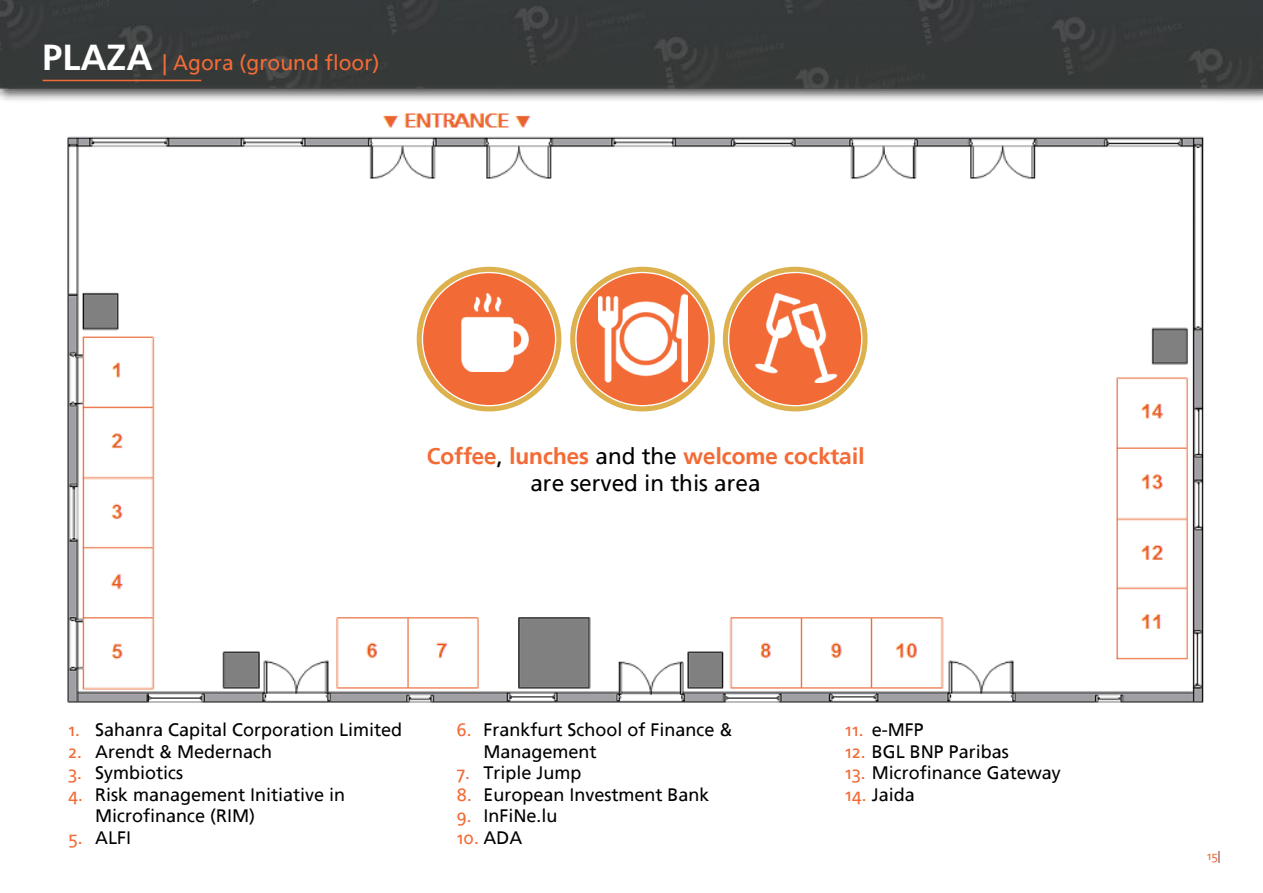
<style>
.page{position:relative;width:1263px;height:893px;background:#fff}
.page>*{position:absolute;margin:0;border:0;box-sizing:border-box;transform-origin:0 0}
.t1{font:700 22.5px/27px "Frutiger Linotype";color:#f36b36;text-align:center}
.t2{font:21px "Frutiger Linotype";color:#f36b36}
.t3{font:18px/21.6px "Frutiger Linotype";color:#000}
.t4{font:18px "Frutiger Linotype";color:#000101}
.t5{font:18px "Frutiger Linotype";color:#010000}
.t6{font:18px "Frutiger Linotype";color:#f36b36}
.t7{font:12px "Frutiger Linotype";color:#f36b36}
.s1{font-weight:700;font-size:36px;color:#fff}
.s2{font-weight:400;color:#000}
.s3{color:#f36b36}
.s4{color:#000}
.s5{color:#8b4f5d}
</style>
<div class="page">
<img style="left:0;top:0;width:1263px;height:101px">
<hr style="left:43px;top:80px;width:158px;height:1px;background:#f36b36">
<img style="left:67px;top:113px;width:1137px;height:590px">
<svg style="left:419px;top:269px;width:140px;height:140px"></svg>
<div style="left:417px;top:267px;width:144px;height:144px;border:5px solid #ddb24e;border-radius:50%"></div>
<div style="left:423px;top:273px;width:132px;height:132px;background:#f26a36;border-radius:50%"></div>
<img style="left:461px;top:294px;width:68px;height:77px">
<svg style="left:725px;top:269px;width:140px;height:140px"></svg>
<div style="left:723px;top:267px;width:144px;height:144px;border:5px solid #ddb24e;border-radius:50%"></div>
<div style="left:729px;top:273px;width:132px;height:132px;background:#f26a36;border-radius:50%"></div>
<img style="left:754px;top:294px;width:84px;height:88px">
<svg style="left:573px;top:269px;width:139px;height:140px"></svg>
<div style="left:570px;top:267px;width:145px;height:144px;border:5px solid #ddb24e;border-radius:50%"></div>
<div style="left:577px;top:273px;width:131px;height:132px;background:#f26a36;border-radius:50%"></div>
<img style="left:599px;top:294px;width:88px;height:88px">
<p class="t2" style="left:43px;top:50px;width:339px"><span class="s1">PLAZA</span> | Agora (ground floor)</p>
<p class="t1" style="left:427px;top:442px;width:439px">Coffee<span class="s2">,</span> lunches <span class="s2">and the</span> welcome cocktail <span class="s2">are served in this area</span></p>
<p class="t3" style="left:68px;top:719px;width:336px"><span class="s3">1.</span> Sahanra Capital Corporation Limited</p>
<p class="t3" style="left:68px;top:740px;width:206px"><span class="s3">2.</span> Arendt &amp; Medernach</p>
<p class="t3" style="left:68px;top:762px;width:117px"><span class="s3">3.</span> Symbiotics</p>
<p class="t3" style="left:95px;top:784px;width:252px;text-indent:-27px"><span class="s3">4.</span> Risk management Initiative in<br>Microfinance (RIM)</p>
<p class="t4" style="left:68px;top:827px;width:65px"><span class="s3">5.</span> ALFI</p>
<p class="t3" style="left:483px;top:719px;width:251px;text-indent:-27px"><span class="s3">6.</span> Frankfurt School of Finance &amp;<br>Management</p>
<p class="t5" style="left:456px;top:762px;width:127px"><span class="s3">7.</span> Triple Jump</p>
<p class="t4" style="left:456px;top:784px;width:255px"><span class="s3">8.</span> European Investment Bank</p>
<p class="t3" style="left:456px;top:805px;width:103px"><span class="s3">9.</span> InFiNe.lu</p>
<p class="t6" style="left:456px;top:827px;width:68px">10. <span class="s4">ADA</span></p>
<p class="t3" style="left:845px;top:719px;width:81px"><span class="s3">11.</span> e-MFP</p>
<p class="t3" style="left:845px;top:740px;width:166px"><span class="s3">12.</span> BGL BNP Paribas</p>
<p class="t3" style="left:845px;top:762px;width:218px"><span class="s3">13.</span> Microfinance Gateway</p>
<p class="t3" style="left:845px;top:784px;width:72px"><span class="s3">14.</span> Jaida</p>
<p class="t7" style="left:1207px;top:848px;width:15px">15<span class="s5">|</span></p>
</div>
